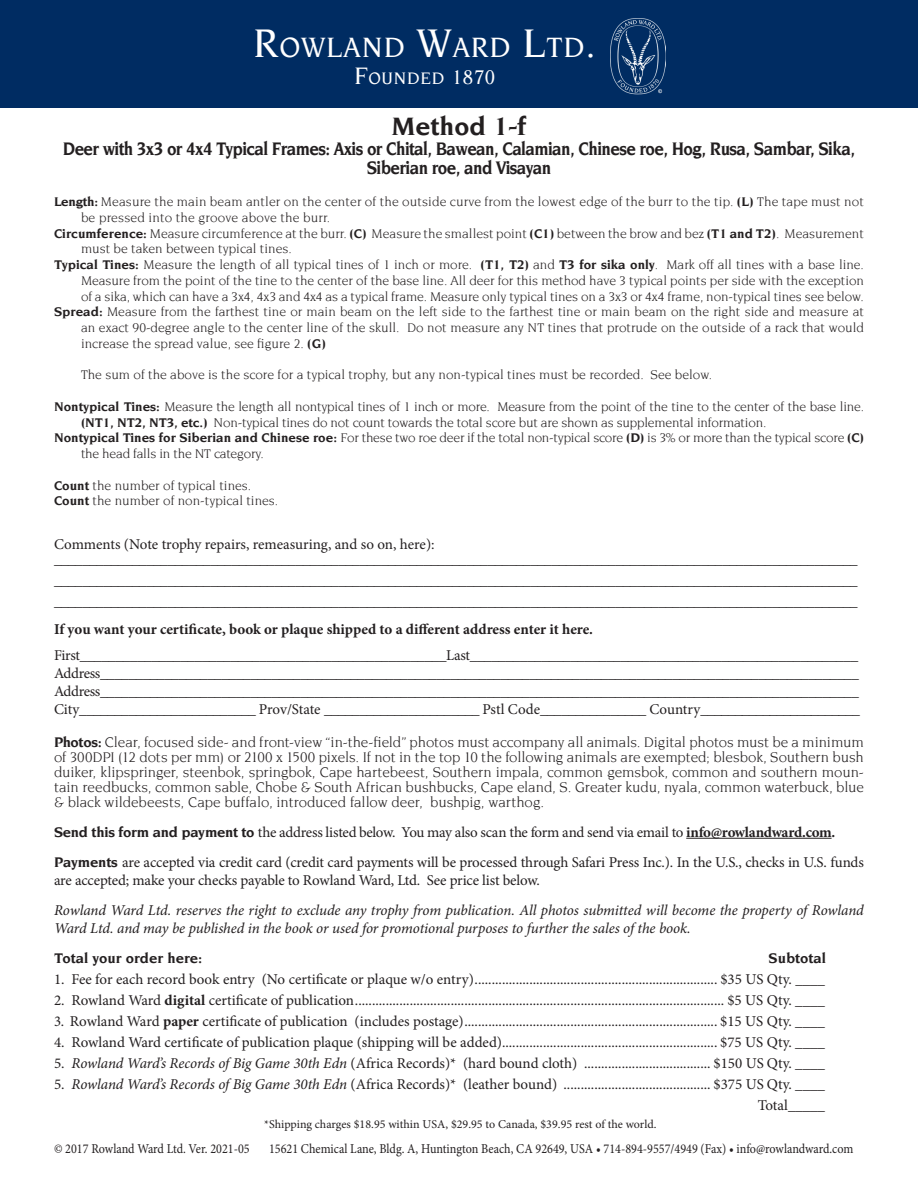
<style>
.page{position:relative;width:918px;height:1188px;background:#fff}
.page>*{position:absolute;margin:0;border:0;box-sizing:border-box;transform-origin:0 0}
.t1{font:500 30px "Novarese";letter-spacing:.03em;color:#fff}
.t2{font:700 27px "Novarese";color:#231f20}
.t3{font:700 19.5px/19.5px "Novarese";letter-spacing:-.035em;color:#231f20;text-align:center;scale:.88 1}
.t4{font:500 17.85px "Novarese";letter-spacing:.045em;color:#fff}
.t5{font:15px/21px "Minion Pro";letter-spacing:-.005em;color:#231f20}
.t6{font:15px/15px "Novarese";letter-spacing:-.005em;color:#231f20;text-align:justify}
.t7{font:15px "Minion Pro";letter-spacing:-.025em;color:#231f20}
.t8{font:italic 15px/18px "Minion Pro";letter-spacing:-.01em;color:#231f20}
.t9{font:700 15px "Minion Pro";letter-spacing:-.005em;color:#231f20}
.t10{font:700 15px "Novarese";color:#231f20}
.t11{font:13.5px/15.8px "Novarese";color:#231f20}
.t12{font:13.5px "Minion Pro";color:#231f20;scale:.9 1}
.t13{font:12px "Minion Pro";color:#231f20}
.s1{font-size:42.9px}
.s2{font-size:25.65px}
.s3{font-size:21.3px}
.s4{font-weight:700}
.s5{font-family:"ITC Novarese Bold 2"}
.s6{font-family:"Novarese";font-weight:700}
.s7{font-style:italic}
</style>
<div class="page">
<hr style="left:686px;top:838px;width:146px;height:1px;background:#231f20">
<div style="left:0;top:0;width:918px;height:108px;background:#002c62"></div>
<img style="left:611px;top:18px;width:54px;height:77px">
<p class="t1" style="left:253px;top:34px;width:344px"><span class="s1">R</span>OWLAND <span class="s1">W</span>ARD <span class="s1">L</span>TD<span class="s1">.</span></p>
<p class="t4" style="left:354px;top:70px;width:143px"><span class="s2">F</span>OUNDED <span class="s3">1870</span></p>
<p class="t2" style="left:391px;top:114px;width:137px">Method 1-f</p>
<p class="t3" style="left:63px;top:139px;width:902px">Deer with 3x3 or 4x4 Typical Frames: Axis or Chital, Bawean, Calamian, Chinese roe, Hog, Rusa, Sambar, Sika,<br>Siberian roe, and Visayan</p>
<p class="t11" style="left:81px;top:195px;width:785px;text-indent:-27px"><span class="s4">Length:</span> Measure the main beam antler on the center of the outside curve from the lowest edge of the burr to the tip. <span class="s5">(L)</span> The tape must not be pressed into the groove above the burr.</p>
<p class="t11" style="left:81px;top:226px;width:784px;text-indent:-27px"><span class="s4">Circumference:</span> Measure circumference at the burr. <span class="s5">(C)</span> Measure the smallest point <span class="s5">(C1)</span> between the brow and bez <span class="s5">(T1 and T2)</span>. Measurement must be taken between typical tines.</p>
<p class="t11" style="left:81px;top:258px;width:785px;text-align:justify;text-indent:-27px"><span class="s4">Typical Tines:</span> Measure the length of all typical tines of 1 inch or more. <span class="s5">(T1, T2)</span> and <span class="s5">T3 for sika only</span>. Mark off all tines with a base line.<br>Measure from the point of the tine to the center of the base line. All deer for this method have 3 typical points per side with the exception of a sika, which can have a 3x4, 4x3 and 4x4 as a typical frame. Measure only typical tines on a 3x3 or 4x4 frame, non-typical tines see below.</p>
<p class="t11" style="left:81px;top:305px;width:785px;text-align:justify;text-indent:-27px"><span class="s4">Spread:</span> Measure from the farthest tine or main beam on the left side to the farthest tine or main beam on the right side and measure at an exact 90-degree angle to the center line of the skull. Do not measure any NT tines that protrude on the outside of a rack that would increase the spread value, see figure 2. <span class="s5">(G)</span></p>
<p class="t11" style="left:81px;top:368px;width:633px">The sum of the above is the score for a typical trophy, but any non-typical tines must be recorded. See below.</p>
<p class="t11" style="left:81px;top:399px;width:785px;text-indent:-27px"><span class="s4">Nontypical Tines:</span> Measure the length all nontypical tines of 1 inch or more. Measure from the point of the tine to the center of the base line. <span class="s5">(NT1, NT2, NT3, etc.)</span> Non-typical tines do not count towards the total score but are shown as supplemental information.</p>
<p class="t11" style="left:81px;top:431px;width:785px;text-indent:-27px"><span class="s4">Nontypical Tines for Siberian and Chinese roe:</span> For these two roe deer if the total non-typical score <span class="s5">(D)</span> is 3% or more than the typical score <span class="s5">(C) </span>the head falls in the NT category.</p>
<p class="t11" style="left:54px;top:478px;width:199px"><span class="s4">Count</span> the number of typical tines.</p>
<p class="t11" style="left:54px;top:494px;width:226px"><span class="s4">Count</span> the number of non-typical tines.</p>
<p class="t5" style="left:54px;top:534px;width:382px">Comments (Note trophy repairs, remeasuring, and so on, here):</p>
<p class="t5" style="left:54px;top:549px;width:805px">_________________________________________________________________________________________________________________ _________________________________________________________________________________________________________________</p>
<p class="t5" style="left:54px;top:591px;width:805px">_________________________________________________________________________________________________________________</p>
<p class="t9" style="left:54px;top:619px;width:541px">If you want your certificate, book or plaque shipped to a different address enter it here.</p>
<p class="t7" style="left:54px;top:645px;width:806px">First___________________________________________________Last______________________________________________________</p>
<p class="t7" style="left:54px;top:663px;width:806px">Address__________________________________________________________________________________________________________</p>
<p class="t7" style="left:54px;top:681px;width:806px">Address__________________________________________________________________________________________________________</p>
<p class="t5" style="left:54px;top:699px;width:807px">City_________________________ Prov/State ______________________ Pstl Code_______________ Country_______________________</p>
<p class="t6" style="left:54px;top:735px;width:811px"><span class="s4">Photos:</span> Clear, focused side- and front-view “in-the-field” photos must accompany all animals. Digital photos must be a minimum of 300DPI (12 dots per mm) or 2100 x 1500 pixels. If not in the top 10 the following animals are exempted; blesbok, Southern bush duiker, klipspringer, steenbok, springbok, Cape hartebeest, Southern impala, common gemsbok, common and southern moun&shy;tain reedbucks, common sable, Chobe &amp; South African bushbucks, Cape eland, S. Greater kudu, nyala, common waterbuck, blue &amp; black wildebeests, Cape buffalo, introduced fallow deer, bushpig, warthog.</p>
<p class="t5" style="left:54px;top:822px;width:783px"><span class="s6">Send this form and payment to</span> the address listed below. You may also scan the form and send via email to <span class="s4">info@rowlandward.com.</span></p>
<p class="t5" style="left:54px;top:853px;width:811px;line-height:18px"><span class="s6">Payments</span> are accepted via credit card (credit card payments will be processed through Safari Press Inc.). In the U.S., checks in U.S. funds are accepted; make your checks payable to Rowland Ward, Ltd. See price list below.</p>
<p class="t8" style="left:54px;top:901px;width:811px">Rowland Ward Ltd. reserves the right to exclude any trophy from publication. All photos submitted will become the property of Rowland<br>Ward Ltd. and may be published in the book or used for promotional purposes to further the sales of the book.</p>
<p class="t10" style="left:54px;top:951px;width:150px">Total your order here:</p>
<p class="t10" style="left:769px;top:951px;width:59px">Subtotal</p>
<p class="t5" style="left:54px;top:969px;width:773px">1. Fee for each record book entry (No certificate or plaque w/o entry)....................................................................... $35 US Qty. ____</p>
<p class="t5" style="left:54px;top:990px;width:773px">2. Rowland Ward <span class="s4">digital</span> certificate of publication............................................................................................................ $5 US Qty. ____</p>
<p class="t5" style="left:54px;top:1011px;width:773px">3. Rowland Ward <span class="s4">paper</span> certificate of publication (includes postage).......................................................................... $15 US Qty. ____</p>
<p class="t5" style="left:54px;top:1032px;width:773px">4. Rowland Ward certificate of publication plaque (shipping will be added)............................................................... $75 US Qty. ____</p>
<p class="t5" style="left:54px;top:1053px;width:773px">5. <span class="s7">Rowland Ward’s Records of Big Game 30th Edn</span> (Africa Records)* (hard bound cloth) ..................................... $150 US Qty. ____</p>
<p class="t5" style="left:54px;top:1074px;width:773px">5. <span class="s7">Rowland Ward’s Records of Big Game 30th Edn</span> (Africa Records)* (leather bound) ........................................... $375 US Qty. ____</p>
<p class="t5" style="left:758px;top:1095px;width:69px">Total_____</p>
<p class="t13" style="left:264px;top:1116px;width:394px">*Shipping charges $18.95 within USA, $29.95 to Canada, $39.95 rest of the world.</p>
<p class="t12" style="left:54px;top:1140px;width:219px">© 2017 Rowland Ward Ltd. Ver. 2021-05</p>
<p class="t12" style="left:269px;top:1140px;width:651px">15621 Chemical Lane, Bldg. A, Huntington Beach, CA 92649, USA • 714-894-9557/4949 (Fax) • info@rowlandward.com</p>
</div>
